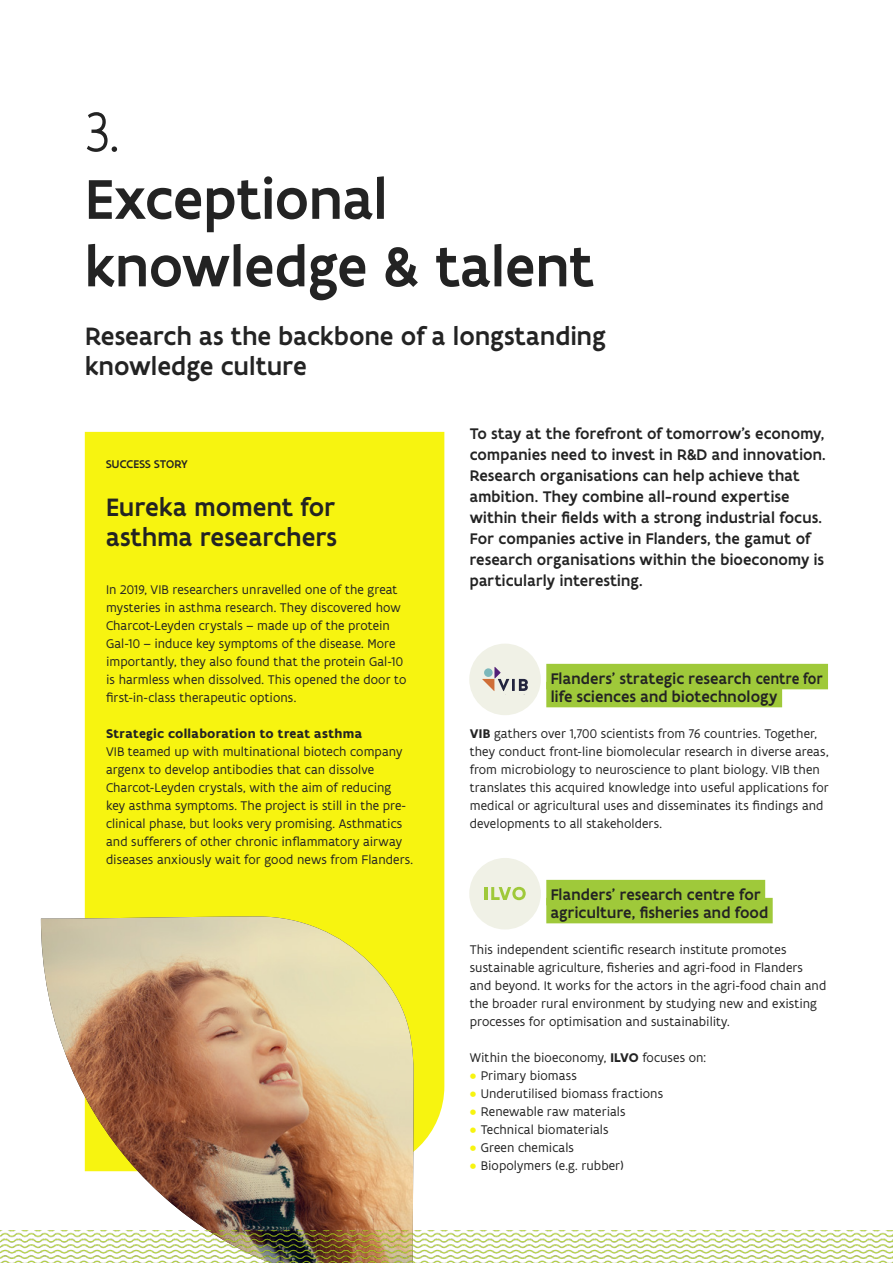
<style>
.page{position:relative;width:893px;height:1263px;background:#fff}
.page>*{position:absolute;margin:0;border:0;box-sizing:border-box;transform-origin:0 0}
.t1{font:500 60px/67.5px "Flanders Art Sans";letter-spacing:-.005em;color:#232323}
.t2{font:300 condensed 60px "Flanders Art Sans";color:#232323}
.titel{font:500 27px/30px "Flanders Art Sans";letter-spacing:.005em;color:#232323}
._03_inleiding{font:500 16.5px/21px "Flanders Art Sans";letter-spacing:.01em;color:#232323}
.titel-2{font:500 16.5px/18px "Flanders Art Sans";letter-spacing:.01em;color:#232323}
._04_body_tekst{font:13.5px/18px "Flanders Art Sans";letter-spacing:.005em;color:#232323}
._04_body_tekst-2{font:700 13.5px "Flanders Art Sans";letter-spacing:.015em;color:#232323}
._04_body_tekst-3{font:500 12px "Flanders Art Sans";letter-spacing:.015em;color:#232323}
.s1{font-weight:700}
.s2{font-weight:900;font-size:15px;color:#f7f410}
</style>
<div class="page">
<div style="left:85px;top:432px;width:359px;height:719px;background:#f7f410"></div>
<div style="left:546px;top:664px;width:282px;height:25px;background:#9fc93a"></div>
<div style="left:546px;top:682px;width:236px;height:25px;background:#9fc93a"></div>
<div style="left:546px;top:880px;width:219px;height:25px;background:#9fc93a"></div>
<div style="left:546px;top:898px;width:227px;height:25px;background:#9fc93a"></div>
<img style="left:41px;top:916px;width:373px;height:315px">
<div style="left:469px;top:644px;width:72px;height:71px;background:#f0f1e6;border-radius:50%"></div>
<svg style="left:482px;top:667px;width:46px;height:24px"></svg>
<div style="left:469px;top:858px;width:72px;height:71px;background:#f0f1e6;border-radius:50%"></div>
<img style="left:0;top:1231px;width:893px;height:32px">
<svg style="left:485px;top:887px;width:41px;height:13px"></svg>
<p class="t2" style="left:85px;top:100px;width:36px">3.</p>
<p class="t1" style="left:85px;top:165px;width:511px">Exceptional knowledge &amp; talent</p>
<p class="titel" style="left:85px;top:321px;width:522px">Research as the backbone of a longstanding knowledge culture</p>
<p class="_04_body_tekst-3" style="left:106px;top:457px;width:83px">SUCCESS STORY</p>
<p class="titel" style="left:106px;top:492px;width:232px">Eureka moment for asthma researchers</p>
<p class="_04_body_tekst" style="left:106px;top:580px;width:302px">In 2019, VIB researchers unravelled one of the great mysteries in asthma research. They discovered how Charcot-Leyden crystals – made up of the protein Gal-10 – induce key symptoms of the disease. More importantly, they also found that the protein Gal-10 is harmless when dissolved. This opened the door to first-in-class therapeutic options.</p>
<p class="_04_body_tekst-2" style="left:106px;top:725px;width:258px">Strategic collaboration to treat asthma</p>
<p class="_04_body_tekst" style="left:106px;top:742px;width:308px">VIB teamed up with multinational biotech company argenx to develop antibodies that can dissolve Charcot-Leyden crystals, with the aim of reducing key asthma symptoms. The project is still in the pre&shy;clinical phase, but looks very promising. Asthmatics and sufferers of other chronic inflammatory airway diseases anxiously wait for good news from Flanders.</p>
<p class="_03_inleiding" style="left:470px;top:423px;width:357px">To stay at the forefront of tomorrow’s economy, companies need to invest in R&amp;D and innovation.<br>Research organisations can help achieve that ambition. They combine all-round expertise within their fields with a strong industrial focus.<br>For companies active in Flanders, the gamut of research organisations within the bioeconomy is particularly interesting.</p>
<p class="titel-2" style="left:551px;top:669px;width:274px">Flanders’ strategic research centre for life sciences and biotechnology</p>
<p class="_04_body_tekst" style="left:470px;top:724px;width:360px"><span class="s1">VIB</span> gathers over 1,700 scientists from 76 countries. Together, they conduct front-line biomolecular research in diverse areas, from microbiology to neuroscience to plant biology. VIB then translates this acquired knowledge into useful applications for medical or agricultural uses and disseminates its findings and developments to all stakeholders.</p>
<p class="titel-2" style="left:551px;top:885px;width:219px">Flanders’ research centre for agriculture, fisheries and food</p>
<p class="_04_body_tekst" style="left:470px;top:940px;width:358px">This independent scientific research institute promotes sustainable agriculture, fisheries and agri-food in Flanders and beyond. It works for the actors in the agri-food chain and the broader rural environment by studying new and existing processes for optimisation and sustainability.</p>
<p class="_04_body_tekst" style="left:470px;top:1048px;width:238px">Within the bioeconomy, <span class="s1">ILVO</span> focuses on:</p>
<p class="_04_body_tekst" style="left:470px;top:1066px;width:109px"><span class="s2">•</span> Primary biomass</p>
<p class="_04_body_tekst" style="left:470px;top:1084px;width:195px"><span class="s2">•</span> Underutilised biomass fractions</p>
<p class="_04_body_tekst" style="left:470px;top:1102px;width:157px"><span class="s2">•</span> Renewable raw materials</p>
<p class="_04_body_tekst" style="left:470px;top:1120px;width:140px"><span class="s2">•</span> Technical biomaterials</p>
<p class="_04_body_tekst" style="left:470px;top:1138px;width:106px"><span class="s2">•</span> Green chemicals</p>
<p class="_04_body_tekst" style="left:470px;top:1156px;width:156px"><span class="s2">•</span> Biopolymers (e.g. rubber)</p>
</div>
